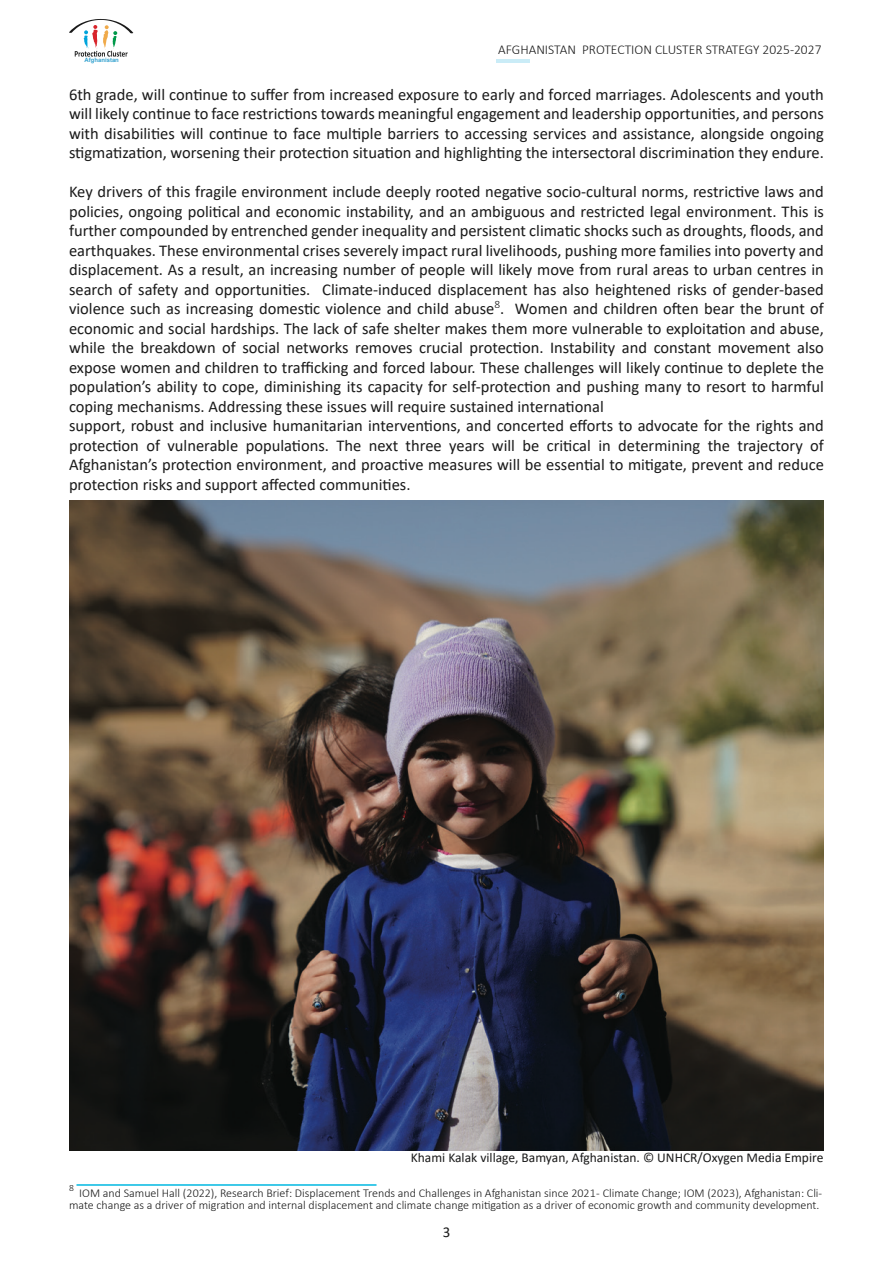
<style>
.page{position:relative;width:893px;height:1263px;background:#fff}
.page>*{position:absolute;margin:0;border:0;box-sizing:border-box;transform-origin:0 0}
.t1{font:16.5px/19.5px "Calibri";color:#1a1a1a;text-align:justify}
.t2{font:15px "Calibri";color:#1a1a1a}
.t3{font:13.5px "Calibri";color:#1a1a1a}
.t4{font:300 13.5px "Calibri";color:#1a1a1a}
.t5{font:300 12px/12px "Calibri";color:#1a1a1a;text-align:right}
.t6{font:300 9.6px "Calibri";color:#1a1a1a}
.t7{font:700 6px "Arial";color:#37a3d0}
</style>
<div class="page">
<hr style="left:496px;top:60px;width:33px;height:3px;background:#00a4db">
<svg style="left:69px;top:19px;width:65px;height:38px"></svg>
<hr style="left:76px;top:1184px;width:300px;height:2px;background:#00b8e1">
<img style="left:69px;top:501px;width:755px;height:649px">
<p class="t4" style="left:498px;top:44px;width:325px">AFGHANISTAN PROTECTION CLUSTER STRATEGY 2025-2027</p>
<p class="t7" style="left:84px;top:57px;width:36px">Afghanistan</p>
<p class="t1" style="left:69px;top:86px;width:756px">6th grade, will continue to suffer from increased exposure to early and forced marriages. Adolescents and youth will likely continue to face restrictions towards meaningful engagement and leadership opportunities, and persons with disabilities will continue to face multiple barriers to accessing services and assistance, alongside ongoing stigmatization, worsening their protection situation and highlighting the intersectoral discrimination they endure.</p>
<p class="t1" style="left:69px;top:183px;width:756px;text-align:left">Key drivers of this fragile environment include deeply rooted negative socio-cultural norms, restrictive laws and policies, ongoing political and economic instability, and an ambiguous and restricted legal environment. This is further compounded by entrenched gender inequality and persistent climatic shocks such as droughts, floods, and earthquakes. These environmental crises severely impact rural livelihoods, pushing more families into poverty and displacement. As a result, an increasing number of people will likely move from rural areas to urban centres in search of safety and opportunities. Climate-induced displacement has also heightened risks of gender-based violence such as increasing domestic violence and child abuse<sup>8</sup>. Women and children often bear the brunt of economic and social hardships. The lack of safe shelter makes them more vulnerable to exploitation and abuse, while the breakdown of social networks removes crucial protection. Instability and constant movement also expose women and children to trafficking and forced labour. These challenges will likely continue to deplete the population’s ability to cope, diminishing its capacity for self-protection and pushing many to resort to harmful coping mechanisms. Addressing these issues will require sustained international<br>support, robust and inclusive humanitarian interventions, and concerted efforts to advocate for the rights and protection of vulnerable populations. The next three years will be critical in determining the trajectory of Afghanistan’s protection environment, and proactive measures will be essential to mitigate, prevent and reduce protection risks and support affected communities.</p>
<p class="t3" style="left:411px;top:1151px;width:414px">Khami Kalak village, Bamyan, Afghanistan. © UNHCR/Oxygen Media Empire</p>
<p class="t6" style="left:69px;top:1184px;width:6px">8</p>
<p class="t5" style="left:69px;top:1188px;width:755px">IOM and Samuel Hall (2022), Research Brief: Displacement Trends and Challenges in Afghanistan since 2021 - Climate Change; IOM (2023), Afghanistan: Cli&shy;mate change as a driver of migration and internal displacement and climate change mitigation as a driver of economic growth and community development.</p>
<p class="t2" style="left:443px;top:1225px;width:9px">3</p>
</div>
